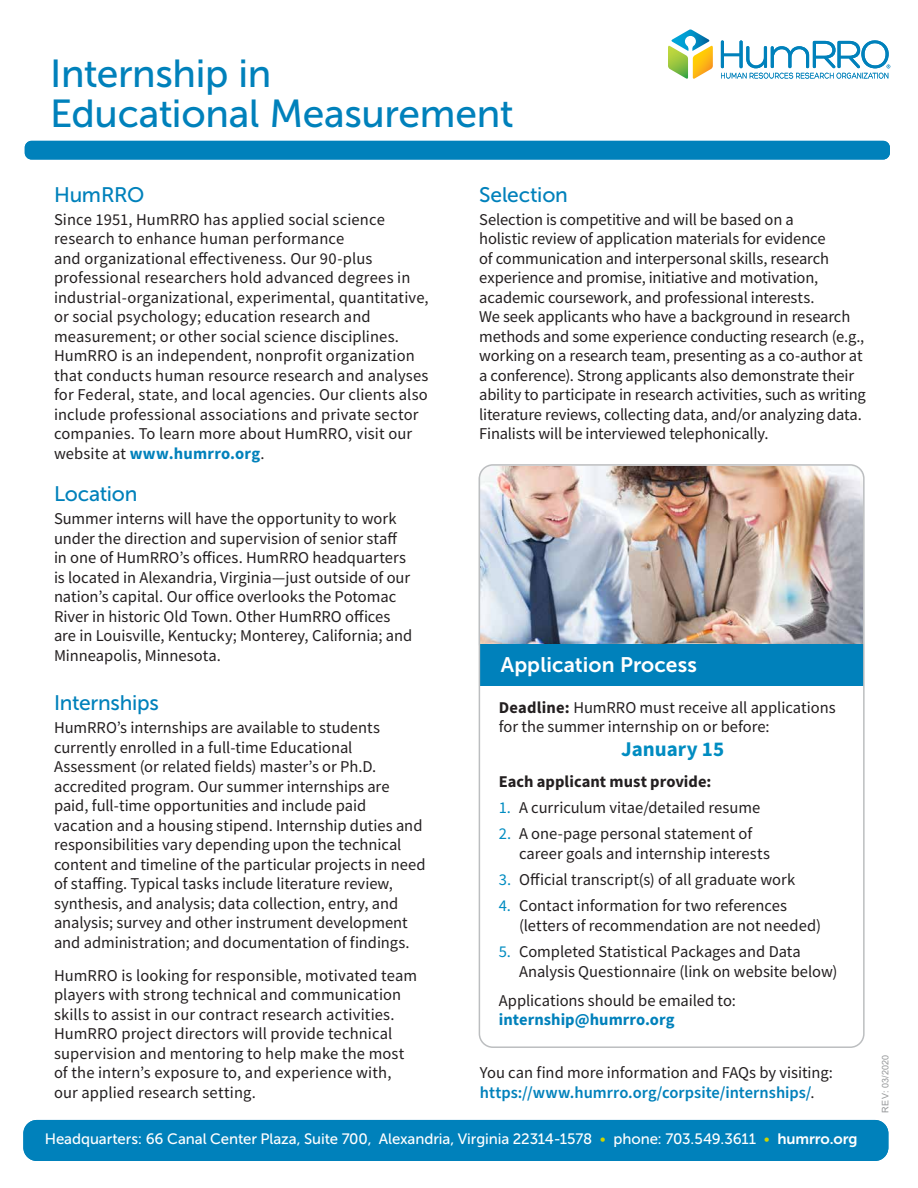
<style>
.page{position:relative;width:918px;height:1188px;background:#fff}
.page>*{position:absolute;margin:0;border:0;box-sizing:border-box;transform-origin:0 0}
.t1{font:39px/40.5px "Museo Sans 500";letter-spacing:-.01em;color:#0081bb}
.t2{font:21px "Museo Sans 500";letter-spacing:-.01em;color:#0081bb}
.t3{font:21px "Museo Sans 700";letter-spacing:.005em;color:#fff}
.t4{font:700 21px "Source Sans Pro";color:#008cc1}
.t5{font:16.5px/19.5px "Source Sans Pro";color:#231f20}
.t6{font:700 16.5px "Source Sans Pro";color:#231f20}
.t7{font:700 16.5px "Source Sans Pro";color:#0081bb}
.t8{font:15px "Museo Sans 500";letter-spacing:-.005em;color:#fff}
.t9{font:9px "Arial";letter-spacing:.02em;color:#949698}
.s1{font-weight:700;color:#0081bb}
.s2{font-weight:700}
.s3{color:#008cc1}
.s4{font-weight:600;color:#0081bb}
.s5{font-family:"Museo Sans 300";color:#cfd400}
.s6{font-family:"Museo Sans 700"}
</style>
<div class="page">
<div style="left:25px;top:141px;width:865px;height:19px;background:#0081bb;border-radius:7px"></div>
<svg style="left:668px;top:29px;width:222px;height:50px"></svg>
<div style="left:23px;top:1120px;width:865px;height:41px;background:#0081bb;border-radius:14px"></div>
<img style="left:481px;top:467px;width:381px;height:177px">
<div style="left:480px;top:644px;width:383px;height:41px;background:#0081bb"></div>
<div style="left:479px;top:464px;width:386px;height:584px;border:2px solid #bcbec0;border-radius:14px"></div>
<h1 class="t1" style="left:50px;top:53px;width:465px">Internship in<br>Educational Measurement</h1>
<p class="t2" style="left:54px;top:183px;width:92px">HumRRO</p>
<p class="t5" style="left:54px;top:209px;width:376px">Since 1951, HumRRO has applied social science research to enhance human performance<br>and organizational effectiveness. Our 90-plus professional researchers hold advanced degrees in industrial-organizational, experimental, quantitative, or social psychology; education research and measurement; or other social science disciplines.<br>HumRRO is an independent, nonprofit organization that conducts human resource research and analyses for Federal, state, and local agencies. Our clients also include professional associations and private sector companies. To learn more about HumRRO, visit our website at <span class="s1">www.humrro.org</span>.</p>
<p class="t2" style="left:54px;top:483px;width:85px">Location</p>
<p class="t5" style="left:54px;top:509px;width:360px">Summer interns will have the opportunity to work under the direction and supervision of senior staff in one of HumRRO’s offices. HumRRO headquarters is located in Alexandria, Virginia—just outside of our nation’s capital. Our office overlooks the Potomac River in historic Old Town. Other HumRRO offices are in Louisville, Kentucky; Monterey, California; and Minneapolis, Minnesota.</p>
<p class="t2" style="left:54px;top:692px;width:106px">Internships</p>
<p class="t5" style="left:54px;top:718px;width:373px">HumRRO’s internships are available to students currently enrolled in a full-time Educational Assessment (or related fields) master’s or Ph.D. accredited program. Our summer internships are paid, full-time opportunities and include paid vacation and a housing stipend. Internship duties and responsibilities vary depending upon the technical content and timeline of the particular projects in need of staffing. Typical tasks include literature review, synthesis, and analysis; data collection, entry, and analysis; survey and other instrument development and administration; and documentation of findings.</p>
<p class="t5" style="left:54px;top:966px;width:365px">HumRRO is looking for responsible, motivated team players with strong technical and communication skills to assist in our contract research activities.<br>HumRRO project directors will provide technical supervision and mentoring to help make the most of the intern’s exposure to, and experience with, our applied research setting.</p>
<p class="t2" style="left:479px;top:183px;width:90px">Selection</p>
<p class="t5" style="left:479px;top:210px;width:388px">Selection is competitive and will be based on a<br>holistic review of application materials for evidence<br>of communication and interpersonal skills, research experience and promise, initiative and motivation, academic coursework, and professional interests.<br>We seek applicants who have a background in research methods and some experience conducting research (e.g., working on a research team, presenting as a co-author at a conference). Strong applicants also demonstrate their ability to participate in research activities, such as writing literature reviews, collecting data, and/or analyzing data.<br>Finalists will be interviewed telephonically.</p>
<p class="t3" style="left:501px;top:653px;width:198px">Application Process</p>
<p class="t5" style="left:499px;top:697px;width:338px"><span class="s2">Deadline:</span> HumRRO must receive all applications for the summer internship on or before:</p>
<p class="t4" style="left:621px;top:735px;width:104px">January 15</p>
<p class="t6" style="left:499px;top:770px;width:214px">Each applicant must provide:</p>
<p class="t5" style="left:499px;top:798px;width:263px"><span class="s3">1.</span> A curriculum vitae/detailed resume</p>
<p class="t5" style="left:519px;top:824px;width:252px;text-indent:-20px"><span class="s3">2.</span> A one-page personal statement of career goals and internship interests</p>
<p class="t5" style="left:499px;top:870px;width:298px"><span class="s3">3.</span> Official transcript(s) of all graduate work</p>
<p class="t5" style="left:519px;top:896px;width:304px;text-indent:-20px"><span class="s3">4.</span> Contact information for two references (letters of recommendation are not needed)</p>
<p class="t5" style="left:519px;top:942px;width:320px;text-indent:-20px"><span class="s3">5.</span> Completed Statistical Packages and Data<br>Analysis Questionnaire (link on website below)</p>
<p class="t5" style="left:499px;top:991px;width:239px">Applications should be emailed to:</p>
<p class="t7" style="left:499px;top:1009px;width:177px">internship@humrro.org</p>
<p class="t5" style="left:480px;top:1063px;width:355px">You can find more information and FAQs by visiting: <span class="s4">https://www.humrro.org/corpsite/internships/</span>.</p>
<p class="t9" style="left:879px;top:1113px;width:60px;rotate:-90deg">REV: 03/2020</p>
<p class="t8" style="left:45px;top:1131px;width:563px">Headquarters: 66 Canal Center Plaza, Suite 700, Alexandria, Virginia 22314-1578 <span class="s5">•</span></p>
<p class="t8" style="left:613px;top:1131px;width:246px">phone: 703.549.3611 <span class="s5">•</span> <span class="s6">humrro.org</span></p>
</div>
